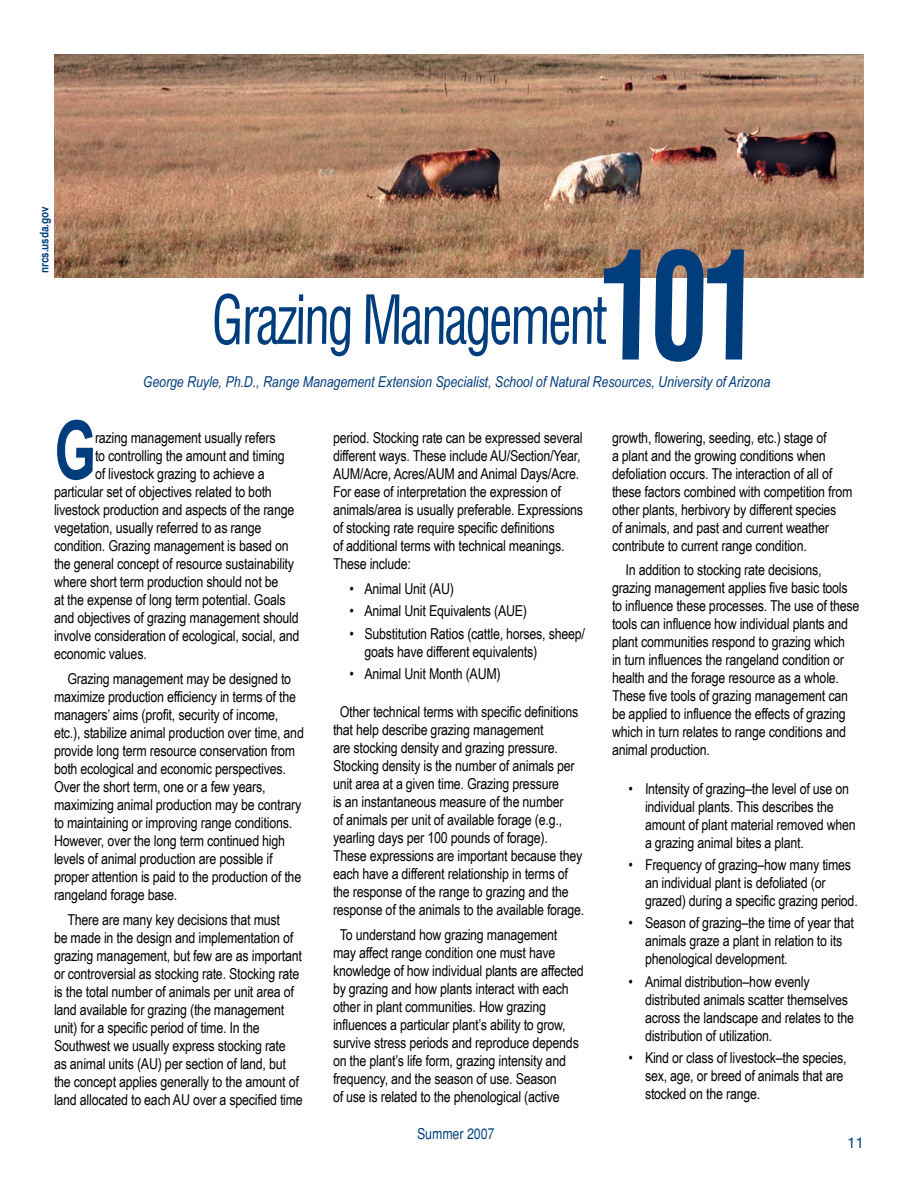
<style>
.page{position:relative;width:918px;height:1188px;background:#fff}
.page>*{position:absolute;margin:0;border:0;box-sizing:border-box;transform-origin:0 0}
.t1{font:700 condensed 146.7px "Helvetica";color:#003d7d;scale:.8 1}
.t2{font:700 81.6px "Arial Narrow";color:#003d7d;scale:.8 1}
.t3{font:condensed 65.85px "Helvetica";color:#003d7d;scale:.8 1}
.t4{font:15px/18px "Arial Narrow";letter-spacing:-.01em;color:#000}
.t5{font:italic 15px "Arial Narrow";color:#003d7d}
.t6{font:condensed 15px "Helvetica";color:#003d7d}
.t7{font:15px "Helvetica Neue";color:#003d7d}
.t8{font:700 12px "Arial Narrow";color:#003d7d}
</style>
<div class="page">
<img style="left:54px;top:54px;width:810px;height:224px">
<p class="t8" style="left:37px;top:273px;width:68px;rotate:-90deg">nrcs.usda.gov</p>
<h1 class="t1" style="left:597px;top:217px;width:208px">101</h1>
<h3 class="t3" style="left:211px;top:279px;width:498px">Grazing Management</h3>
<p class="t5" style="left:143px;top:373px;width:629px">George Ruyle, Ph.D., Range Management Extension Specialist, School of Natural Resources, University of Arizona</p>
<h2 class="t2" style="left:54px;top:403px;width:56px">G</h2>
<p class="t4" style="left:95px;top:429px;width:182px">razing management usually refers</p>
<p class="t4" style="left:95px;top:447px;width:191px">to controlling the amount and timing</p>
<p class="t4" style="left:95px;top:465px;width:171px">of livestock grazing to achieve a</p>
<p class="t4" style="left:54px;top:483px;width:220px">particular set of objectives related to both</p>
<p class="t4" style="left:54px;top:501px;width:242px">livestock production and aspects of the range</p>
<p class="t4" style="left:54px;top:519px;width:209px">vegetation, usually referred to as range</p>
<p class="t4" style="left:54px;top:537px;width:236px">condition. Grazing management is based on</p>
<p class="t4" style="left:54px;top:555px;width:242px">the general concept of resource sustainability</p>
<p class="t4" style="left:54px;top:573px;width:226px">where short term production should not be</p>
<p class="t4" style="left:54px;top:591px;width:233px">at the expense of long term potential. Goals</p>
<p class="t4" style="left:54px;top:609px;width:246px">and objectives of grazing management should</p>
<p class="t4" style="left:54px;top:627px;width:247px">involve consideration of ecological, social, and</p>
<p class="t4" style="left:54px;top:645px;width:95px">economic values.</p>
<p class="t4" style="left:54px;top:670px;width:252px;text-indent:14px">Grazing management may be designed to maximize production efficiency in terms of the managers’ aims (profit, security of income, etc.), stabilize animal production over time, and provide long term resource conservation from both ecological and economic perspectives.<br>Over the short term, one or a few years, maximizing animal production may be contrary to maintaining or improving range conditions.<br>However, over the long term continued high levels of animal production are possible if proper attention is paid to the production of the rangeland forage base.</p>
<p class="t4" style="left:54px;top:910px;width:251px;text-indent:14px">There are many key decisions that must<br>be made in the design and implementation of grazing management, but few are as important or controversial as stocking rate. Stocking rate is the total number of animals per unit area of land available for grazing (the management unit) for a specific period of time. In the Southwest we usually express stocking rate<br>as animal units (AU) per section of land, but the concept applies generally to the amount of land allocated to each AU over a specified time</p>
<p class="t4" style="left:333px;top:429px;width:252px">period. Stocking rate can be expressed several different ways. These include AU/Section/Year, AUM/Acre, Acres/AUM and Animal Days/Acre.<br>For ease of interpretation the expression of animals/area is usually preferable. Expressions of stocking rate require specific definitions<br>of additional terms with technical meanings.<br>These include:</p>
<p class="t4" style="left:350px;top:580px;width:106px">• Animal Unit (AU)</p>
<p class="t4" style="left:350px;top:602px;width:179px">• Animal Unit Equivalents (AUE)</p>
<p class="t4" style="left:364px;top:624px;width:222px;text-indent:-15px">• Substitution Ratios (cattle, horses, sheep/ goats have different equivalents)</p>
<p class="t4" style="left:350px;top:664px;width:153px">• Animal Unit Month (AUM)</p>
<p class="t4" style="left:333px;top:703px;width:253px;text-indent:7px">Other technical terms with specific definitions that help describe grazing management<br>are stocking density and grazing pressure.<br>Stocking density is the number of animals per unit area at a given time. Grazing pressure<br>is an instantaneous measure of the number<br>of animals per unit of available forage (e.g., yearling days per 100 pounds of forage).<br>These expressions are important because they each have a different relationship in terms of the response of the range to grazing and the response of the animals to the available forage.</p>
<p class="t4" style="left:333px;top:925px;width:252px;text-indent:7px">To understand how grazing management may affect range condition one must have knowledge of how individual plants are affected by grazing and how plants interact with each other in plant communities. How grazing influences a particular plant’s ability to grow, survive stress periods and reproduce depends on the plant’s life form, grazing intensity and frequency, and the season of use. Season<br>of use is related to the phenological (active</p>
<p class="t6" style="left:417px;top:1125px;width:79px">Summer 2007</p>
<p class="t4" style="left:612px;top:428px;width:242px">growth, flowering, seeding, etc.) stage of<br>a plant and the growing conditions when defoliation occurs. The interaction of all of these factors combined with competition from other plants, herbivory by different species<br>of animals, and past and current weather contribute to current range condition.</p>
<p class="t4" style="left:612px;top:561px;width:249px;text-indent:14px">In addition to stocking rate decisions, grazing management applies five basic tools to influence these processes. The use of these tools can influence how individual plants and plant communities respond to grazing which<br>in turn influences the rangeland condition or health and the forage resource as a whole.<br>These five tools of grazing management can be applied to influence the effects of grazing which in turn relates to range conditions and animal production.</p>
<p class="t4" style="left:645px;top:779px;width:212px;text-indent:-16px">• Intensity of grazing–the level of use on individual plants. This describes the amount of plant material removed when a grazing animal bites a plant.</p>
<p class="t4" style="left:645px;top:856px;width:215px;text-indent:-16px">• Frequency of grazing–how many times an individual plant is defoliated (or grazed) during a specific grazing period.</p>
<p class="t4" style="left:645px;top:914px;width:211px;text-indent:-16px">• Season of grazing–the time of year that animals graze a plant in relation to its phenological development.</p>
<p class="t4" style="left:645px;top:972px;width:211px;text-indent:-16px">• Animal distribution–how evenly distributed animals scatter themselves across the landscape and relates to the distribution of utilization.</p>
<p class="t4" style="left:645px;top:1049px;width:203px;text-indent:-16px">• Kind or class of livestock–the species, sex, age, or breed of animals that are stocked on the range.</p>
<p class="t7" style="left:847px;top:1134px;width:8px">11</p>
</div>
